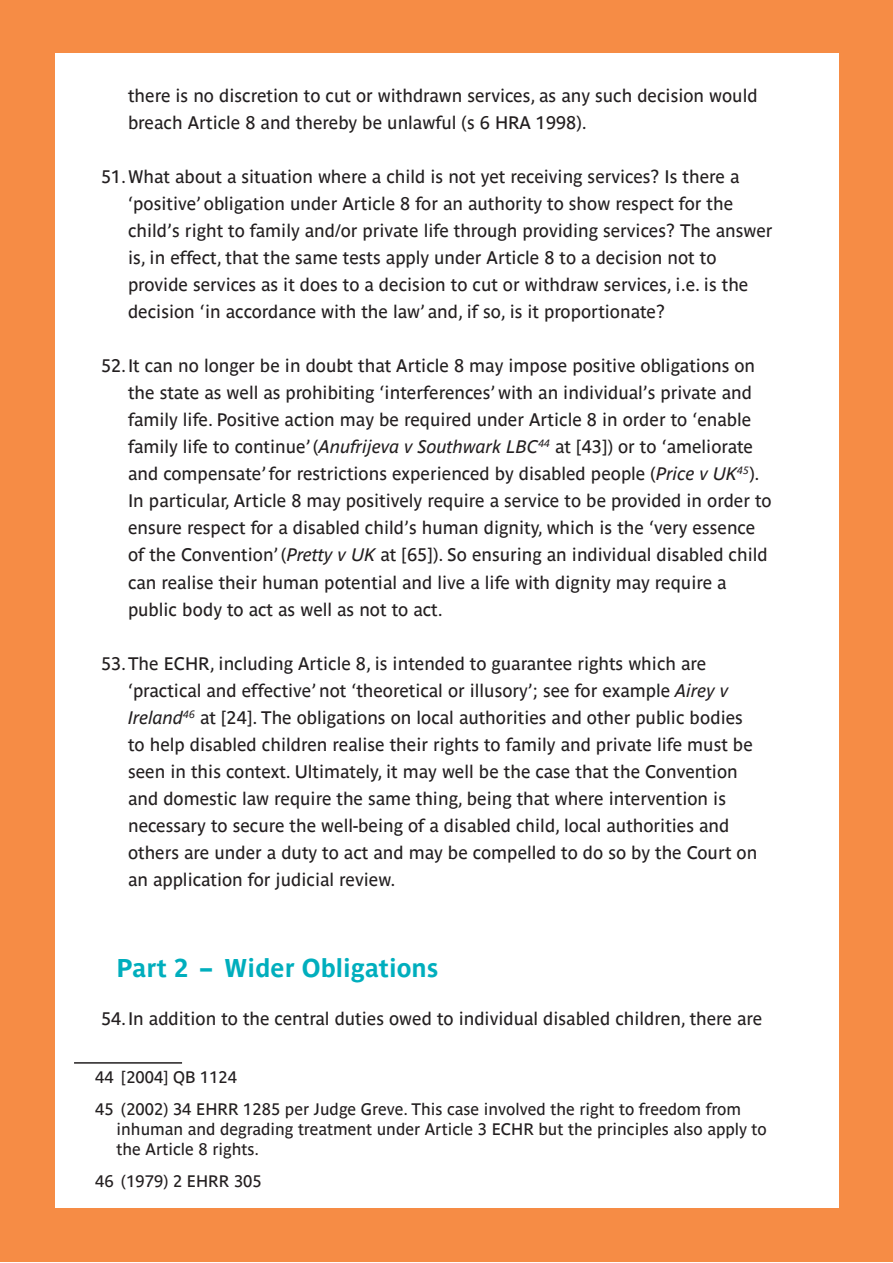
<style>
.page{position:relative;width:893px;height:1263px;background:#fff}
.page>*{position:absolute;margin:0;border:0;box-sizing:border-box;transform-origin:0 0}
.HEADING2{font:700 25.5px "Parisine Std";color:#00aebd}
.Paragraph_Style_1{font:18px/27px "Parisine Std";color:#231f20}
.Paragraph_Style_1-2{font:16.5px/19.8px "Parisine Std";color:#231f20}
.s1{font-style:italic}
</style>
<div class="page">
<div style="left:0;top:0;width:893px;height:1262px;background:linear-gradient(to right,#f68c44,#f68d46)"></div>
<div style="left:55px;top:53px;width:783px;height:1154px;background:#fff"></div>
<hr style="left:74px;top:1062px;width:108px;height:2px;background:#231f20">
<p class="Paragraph_Style_1" style="left:128px;top:83px;width:631px">there is no discretion to cut or withdrawn services, as any such decision would breach Article 8 and thereby be unlawful (s 6 HRA 1998).</p>
<p class="Paragraph_Style_1" style="left:128px;top:164px;width:646px;text-indent:-27px">51.What about a situation where a child is not yet receiving services? Is there a ‘positive’ obligation under Article 8 for an authority to show respect for the child’s right to family and/or private life through providing services? The answer is, in effect, that the same tests apply under Article 8 to a decision not to provide services as it does to a decision to cut or withdraw services, i.e. is the decision ‘in accordance with the law’ and, if so, is it proportionate?</p>
<p class="Paragraph_Style_1" style="left:128px;top:353px;width:645px;text-indent:-27px">52.It can no longer be in doubt that Article 8 may impose positive obligations on the state as well as prohibiting ‘interferences’ with an individual’s private and family life. Positive action may be required under Article 8 in order to ‘enable family life to continue’ (<span class="s1">Anufrijeva v Southwark LBC</span><sup>44</sup> at [43]) or to ‘ameliorate and compensate’ for restrictions experienced by disabled people (<span class="s1">Price v UK</span><sup>45</sup>).<br>In particular, Article 8 may positively require a service to be provided in order to ensure respect for a disabled child’s human dignity, which is the ‘very essence of the Convention’ (<span class="s1">Pretty v UK</span> at [65]). So ensuring an individual disabled child can realise their human potential and live a life with dignity may require a public body to act as well as not to act.</p>
<p class="Paragraph_Style_1" style="left:128px;top:650px;width:631px;text-indent:-27px">53.The ECHR, including Article 8, is intended to guarantee rights which are ‘practical and effective’ not ‘theoretical or illusory’; see for example <span class="s1">Airey v Ireland</span><sup>46</sup> at [24]. The obligations on local authorities and other public bodies to help disabled children realise their rights to family and private life must be seen in this context. Ultimately, it may well be the case that the Convention and domestic law require the same thing, being that where intervention is necessary to secure the well-being of a disabled child, local authorities and others are under a duty to act and may be compelled to do so by the Court on an application for judicial review.</p>
<p class="HEADING2" style="left:117px;top:953px;width:323px">Part 2 – Wider Obligations</p>
<p class="Paragraph_Style_1" style="left:101px;top:1005px;width:663px">54.In addition to the central duties owed to individual disabled children, there are</p>
<p class="Paragraph_Style_1-2" style="left:95px;top:1067px;width:143px">44 [2004] QB 1124</p>
<p class="Paragraph_Style_1-2" style="left:117px;top:1099px;width:652px;text-indent:-21px">45 (2002) 34 EHRR 1285 per Judge Greve. This case involved the right to freedom from inhuman and degrading treatment under Article 3 ECHR but the principles also apply to the Article 8 rights.</p>
<p class="Paragraph_Style_1-2" style="left:95px;top:1172px;width:168px">46 (1979) 2 EHRR 305</p>
</div>
